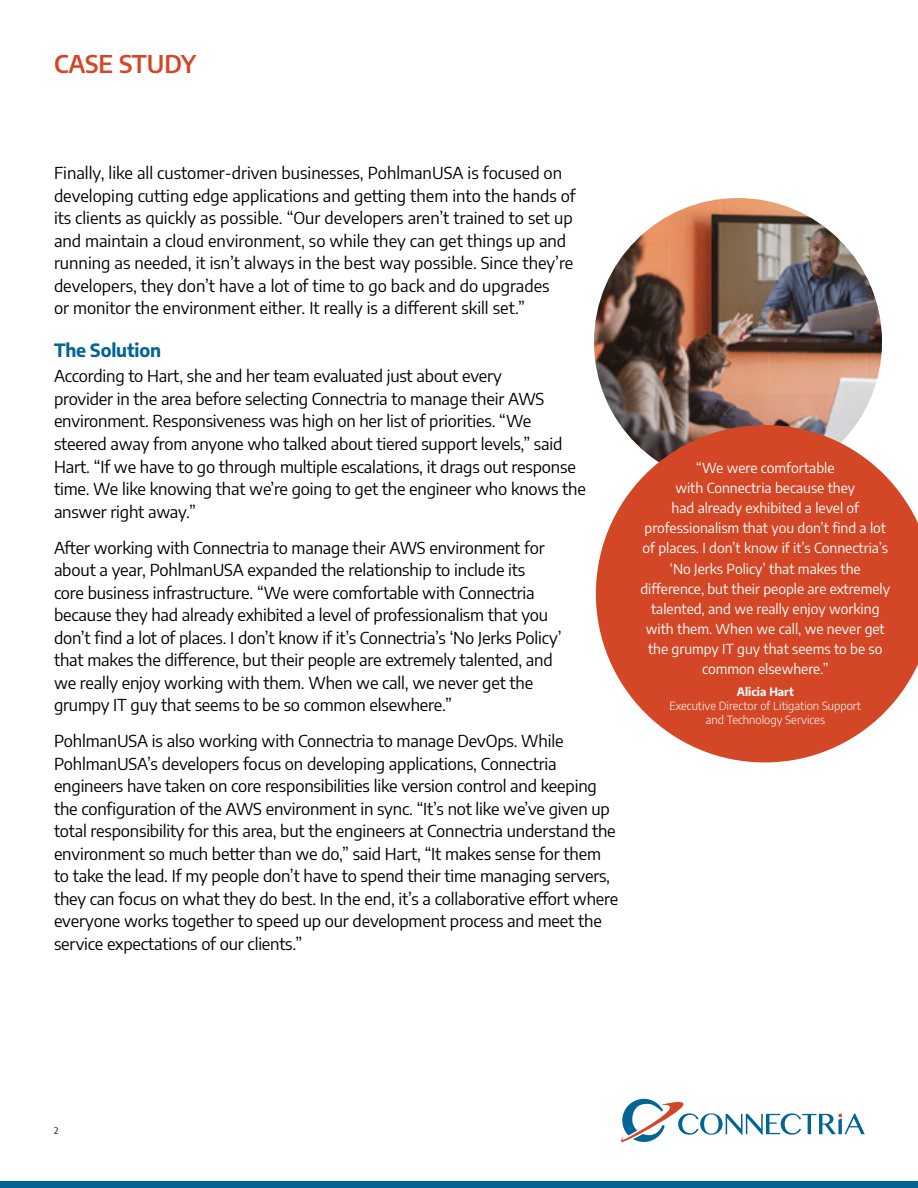
<style>
.page{position:relative;width:918px;height:1188px;background:#fff}
.page>*{position:absolute;margin:0;border:0;box-sizing:border-box;transform-origin:0 0}
.t1{font:600 24px "Encode Sans";color:#d34727}
.t2{font:700 18px "Encode Sans";letter-spacing:-.01em;color:#006495}
.t3{font:16.5px/22.5px "Encode Sans";letter-spacing:-.01em;color:#000}
.t4{font:13.8px/20.1px "Encode Sans";color:#fff;text-align:center}
.t5{font:300 11.4px/13.8px "Encode Sans";color:#fff;text-align:center}
.t6{font:700 11.4px "Encode Sans";color:#fff}
.t7{font:9px "Encode Sans";color:#000}
</style>
<div class="page">
<img style="left:594px;top:198px;width:288px;height:288px;border-radius:144px">
<svg style="left:596px;top:425px;width:322px;height:337px;fill:#d34727"></svg>
<div style="left:0;top:1181px;width:918px;height:7px;background:#006495"></div>
<svg style="left:621px;top:1098px;width:244px;height:45px"></svg>
<h1 class="t1" style="left:54px;top:46px;width:144px">CASE STUDY</h1>
<p class="t3" style="left:54px;top:161px;width:523px">Finally, like all customer-driven businesses, PohlmanUSA is focused on developing cutting edge applications and getting them into the hands of its clients as quickly as possible. “Our developers aren’t trained to set up and maintain a cloud environment, so while they can get things up and running as needed, it isn’t always in the best way possible. Since they’re developers, they don’t have a lot of time to go back and do upgrades<br>or monitor the environment either. It really is a different skill set.”</p>
<p class="t2" style="left:54px;top:337px;width:109px">The Solution</p>
<p class="t3" style="left:54px;top:364px;width:533px">According to Hart, she and her team evaluated just about every<br>provider in the area before selecting Connectria to manage their AWS environment. Responsiveness was high on her list of priorities. “We steered away from anyone who talked about tiered support levels,” said Hart. “If we have to go through multiple escalations, it drags out response time. We like knowing that we’re going to get the engineer who knows the answer right away.”</p>
<p class="t3" style="left:54px;top:535px;width:509px">After working with Connectria to manage their AWS environment for about a year, PohlmanUSA expanded the relationship to include its<br>core business infrastructure. “We were comfortable with Connectria because they had already exhibited a level of professionalism that you don’t find a lot of places. I don’t know if it’s Connectria’s ‘No Jerks Policy’ that makes the difference, but their people are extremely talented, and we really enjoy working with them. When we call, we never get the grumpy IT guy that seems to be so common elsewhere.”</p>
<p class="t3" style="left:54px;top:729px;width:566px">PohlmanUSA is also working with Connectria to manage DevOps. While PohlmanUSA’s developers focus on developing applications, Connectria engineers have taken on core responsibilities like version control and keeping the configuration of the AWS environment in sync. “It’s not like we’ve given up total responsibility for this area, but the engineers at Connectria understand the environment so much better than we do,” said Hart, “It makes sense for them to take the lead. If my people don’t have to spend their time managing servers, they can focus on what they do best. In the end, it’s a collaborative effort where everyone works together to speed up our development process and meet the service expectations of our clients.”</p>
<p class="t4" style="left:640px;top:457px;width:251px">“We were comfortable<br>with Connectria because they<br>had already exhibited a level of professionalism that you don’t find a lot of places. I don’t know if it’s Connectria’s ‘No Jerks Policy’ that makes the difference, but their people are extremely talented, and we really enjoy working with them. When we call, we never get the grumpy IT guy that seems to be so common elsewhere.”</p>
<p class="t6" style="left:737px;top:683px;width:58px">Alicia Hart</p>
<p class="t5" style="left:670px;top:698px;width:193px">Executive Director of Litigation Support and Technology Services</p>
<p class="t7" style="left:54px;top:1124px;width:6px">2</p>
</div>
